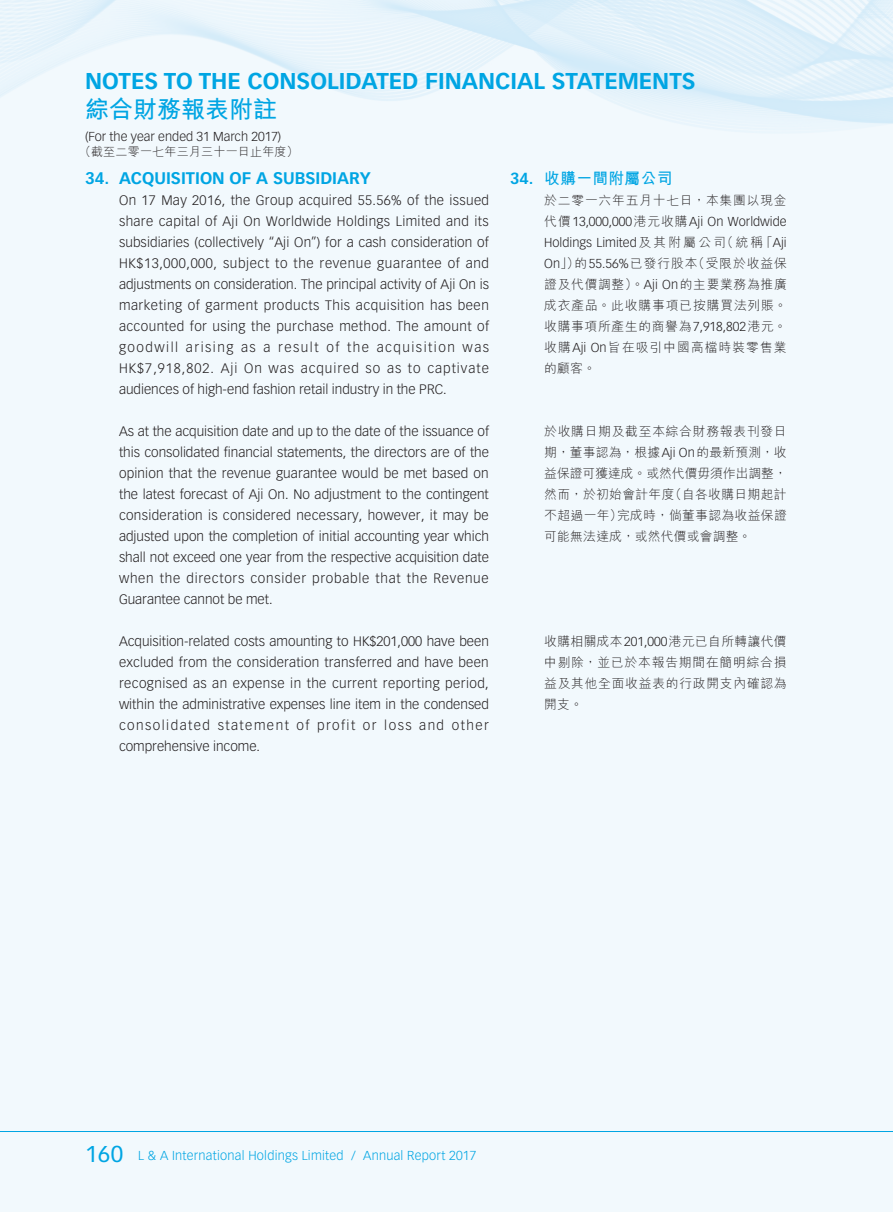
<style>
.page{position:relative;width:893px;height:1212px;background:#fff}
.page>*{position:absolute;margin:0;border:0;box-sizing:border-box;transform-origin:0 0}
.t1{font:700 24px "M Hei HK";color:#00a5e3}
.t2{font:700 22.5px "Vectora LT Std";color:#00a5e3}
._01_H1_E{font:700 16.5px "Vectora LT Std";color:#00a5e3}
._001_H1_C{font:700 15.75px "M Hei HK";letter-spacing:.02em;color:#00a5e3}
._00_txt_E{font:300 13.5px/21px "Vectora LT Std";color:#231f20;text-align:justify}
._000_txt_C{font:300 12.75px/21px "M Hei HK";letter-spacing:.055em;color:#231f20;text-align:justify}
.t3{font:300 12.75px "Vectora LT Std";letter-spacing:.02em;color:#00a5e3}
.t4{font:300 12.75px "Vectora LT Std";color:#231f20}
.t5{font:300 12px "M Hei HK";letter-spacing:.02em;color:#231f20}
.s1{font-family:"Vectora LT Std"}
.s2{font-weight:400;font-size:22.5px}
</style>
<div class="page">
<hr style="left:0;top:1131px;width:893px;height:1px;background:#00a5e3">
<h2 class="t2" style="left:85px;top:67px;width:612px">NOTES TO THE CONSOLIDATED FINANCIAL STATEMENTS</h2>
<h1 class="t1" style="left:85px;top:92px;width:194px">綜合財務報表附註</h1>
<p class="t4" style="left:85px;top:129px;width:198px">(For the year ended 31 March 2017)</p>
<p class="t5" style="left:79px;top:145px;width:221px">（截至二零一七年三月三十一日止年度）</p>
<p class="_01_H1_E" style="left:85px;top:168px;width:287px">34. ACQUISITION OF A SUBSIDIARY</p>
<p class="_00_txt_E" style="left:119px;top:190px;width:372px">On 17 May 2016, the Group acquired 55.56% of the issued share capital of Aji On Worldwide Holdings Limited and its subsidiaries (collectively “Aji On”) for a cash consideration of HK$13,000,000, subject to the revenue guarantee of and adjustments on consideration. The principal activity of Aji On is marketing of garment products This acquisition has been accounted for using the purchase method. The amount of goodwill arising as a result of the acquisition was HK$7,918,802. Aji On was acquired so as to captivate audiences of high-end fashion retail industry in the PRC.</p>
<p class="_00_txt_E" style="left:119px;top:421px;width:371px">As at the acquisition date and up to the date of the issuance of this consolidated financial statements, the directors are of the opinion that the revenue guarantee would be met based on the latest forecast of Aji On. No adjustment to the contingent consideration is considered necessary, however, it may be adjusted upon the completion of initial accounting year which shall not exceed one year from the respective acquisition date when the directors consider probable that the Revenue Guarantee cannot be met.</p>
<p class="_00_txt_E" style="left:119px;top:631px;width:371px">Acquisition-related costs amounting to HK$201,000 have been excluded from the consideration transferred and have been recognised as an expense in the current reporting period, within the administrative expenses line item in the condensed consolidated statement of profit or loss and other comprehensive income.</p>
<p class="_001_H1_C" style="left:510px;top:167px;width:164px"><span class="s1">34.</span> 收購一間附屬公司</p>
<p class="_000_txt_C" style="left:544px;top:190px;width:244px">於二零一六年五月十七日，本集團以現金代價<span class="s1">13,000,000</span>港元收購<span class="s1">Aji On Worldwide Holdings Limited</span>及其附屬公司（統稱「<span class="s1">Aji On</span>」）的<span class="s1">55.56%</span>已發行股本（受限於收益保證及代價調整）。<span class="s1">Aji On</span>的主要業務為推廣成衣產品。此收購事項已按購買法列賬。收購事項所產生的商譽為<span class="s1">7,918,802</span>港元。收購<span class="s1">Aji On</span>旨在吸引中國高檔時裝零售業的顧客。</p>
<p class="_000_txt_C" style="left:544px;top:421px;width:244px">於收購日期及截至本綜合財務報表刊發日期，董事認為，根據<span class="s1">Aji On</span>的最新預測，收益保證可獲達成。或然代價毋須作出調整，然而，於初始會計年度（自各收購日期起計不超過一年）完成時，倘董事認為收益保證可能無法達成，或然代價或會調整。</p>
<p class="_000_txt_C" style="left:544px;top:631px;width:244px">收購相關成本<span class="s1">201,000</span>港元已自所轉讓代價中剔除，並已於本報告期間在簡明綜合損益及其他全面收益表的行政開支內確認為開支。</p>
<p class="t3" style="left:85px;top:1148px;width:393px"><span class="s2">160</span> L &amp; A International Holdings Limited / Annual Report 2017</p>
</div>
